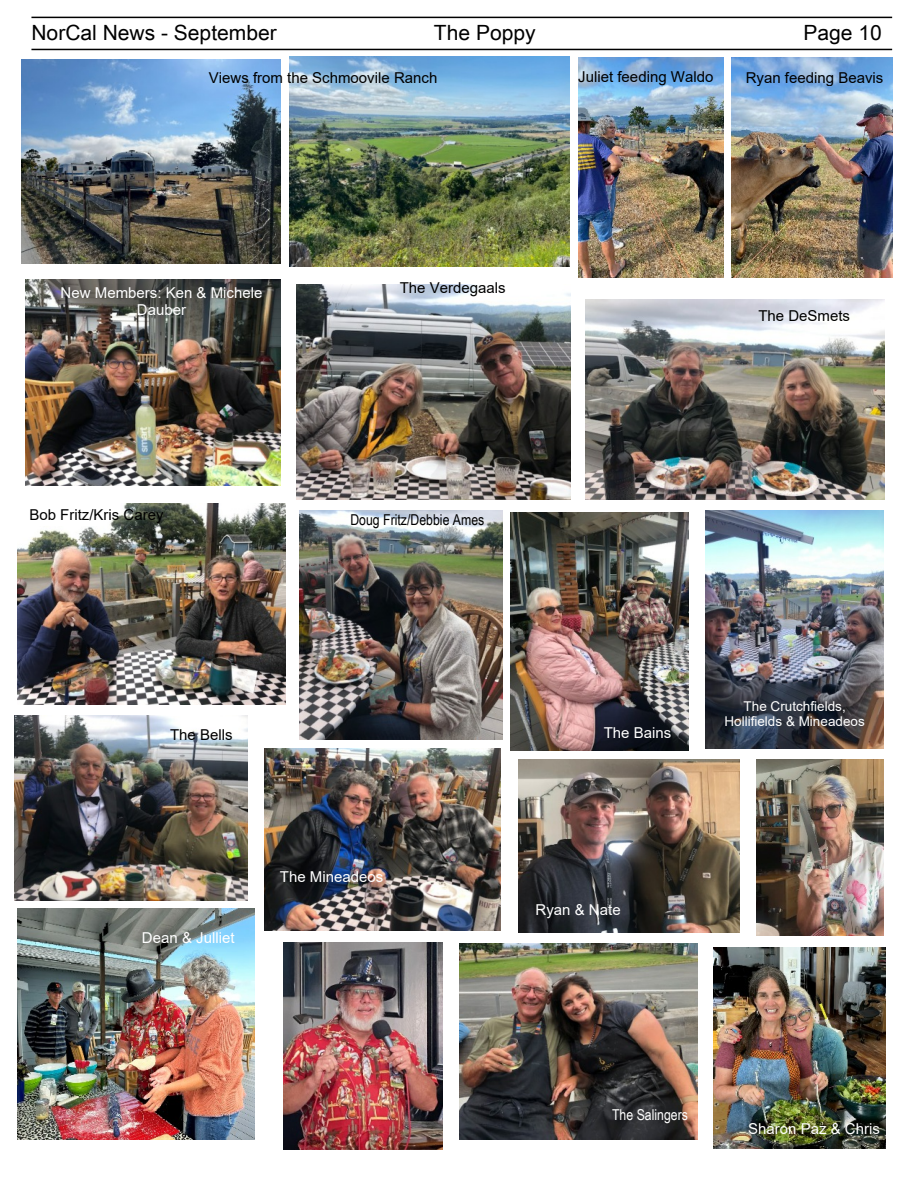
<style>
.page{position:relative;width:918px;height:1188px;background:#fff}
.page>*{position:absolute;margin:0;border:0;box-sizing:border-box;transform-origin:0 0}
.t1{font:21px "Arial Unicode MS";color:#000}
.t2{font:15px "Arial";color:#000}
.t3{font:15px/17.2px "Arial";color:#fff;text-align:center}
.t4{font:15px "Arial Narrow";color:#000}
.t5{font:15px "Arial Narrow";color:#fff}
.t6{font:13.5px/15.5px "Arial";color:#fff;text-align:center}
</style>
<div class="page">
<hr style="left:31px;top:17px;width:861px;height:1px;background:#000">
<hr style="left:31px;top:49px;width:861px;height:1px;background:#000">
<img style="left:21px;top:60px;width:260px;height:204px">
<img style="left:289px;top:56px;width:281px;height:211px">
<img style="left:25px;top:280px;width:256px;height:205px">
<img style="left:297px;top:285px;width:274px;height:215px">
<img style="left:17px;top:503px;width:268px;height:201px">
<img style="left:585px;top:300px;width:299px;height:200px">
<img style="left:299px;top:510px;width:203px;height:230px">
<img style="left:510px;top:513px;width:179px;height:238px">
<img style="left:264px;top:748px;width:237px;height:182px">
<img style="left:706px;top:510px;width:178px;height:238px">
<img style="left:713px;top:947px;width:173px;height:201px">
<img style="left:18px;top:909px;width:236px;height:231px">
<img style="left:757px;top:759px;width:126px;height:176px">
<img style="left:459px;top:944px;width:238px;height:196px">
<img style="left:578px;top:58px;width:146px;height:220px">
<img style="left:731px;top:58px;width:162px;height:220px">
<img style="left:519px;top:759px;width:221px;height:174px">
<img style="left:284px;top:942px;width:158px;height:208px">
<img style="left:15px;top:716px;width:233px;height:184px">
<h1 class="t1" style="left:31px;top:25px;width:247px">NorCal News - September</h1>
<h1 class="t1" style="left:434px;top:25px;width:103px">The Poppy</h1>
<h1 class="t1" style="left:804px;top:25px;width:80px">Page 10</h1>
<p class="t2" style="left:209px;top:72px;width:230px">Views from the Schmoovile Ranch</p>
<p class="t2" style="left:578px;top:71px;width:137px">Juliet feeding Waldo</p>
<p class="t2" style="left:746px;top:72px;width:139px">Ryan feeding Beavis</p>
<p class="t3" style="left:61px;top:286px;width:203px">New Members: Ken &amp; Michele<br>Dauber</p>
<p class="t2" style="left:400px;top:282px;width:108px">The Verdegaals</p>
<p class="t2" style="left:758px;top:310px;width:93px">The DeSmets</p>
<p class="t2" style="left:29px;top:509px;width:136px">Bob Fritz/Kris Carey</p>
<p class="t4" style="left:350px;top:514px;width:136px">Doug Fritz/Debbie Ames</p>
<p class="t2" style="left:170px;top:729px;width:64px">The Bells</p>
<p class="t3" style="left:142px;top:930px;width:94px">Dean &amp; Julliet</p>
<p class="t3" style="left:280px;top:870px;width:105px">The Mineadeos</p>
<p class="t3" style="left:604px;top:725px;width:69px">The Bains</p>
<p class="t6" style="left:724px;top:700px;width:142px">The Crutchfields,<br>Hollifields &amp; Mineadeos</p>
<p class="t3" style="left:536px;top:903px;width:87px">Ryan &amp; Nate</p>
<p class="t5" style="left:612px;top:1109px;width:77px">The Salingers</p>
<p class="t3" style="left:748px;top:1122px;width:133px">Sharon Paz &amp; Chris</p>
</div>
